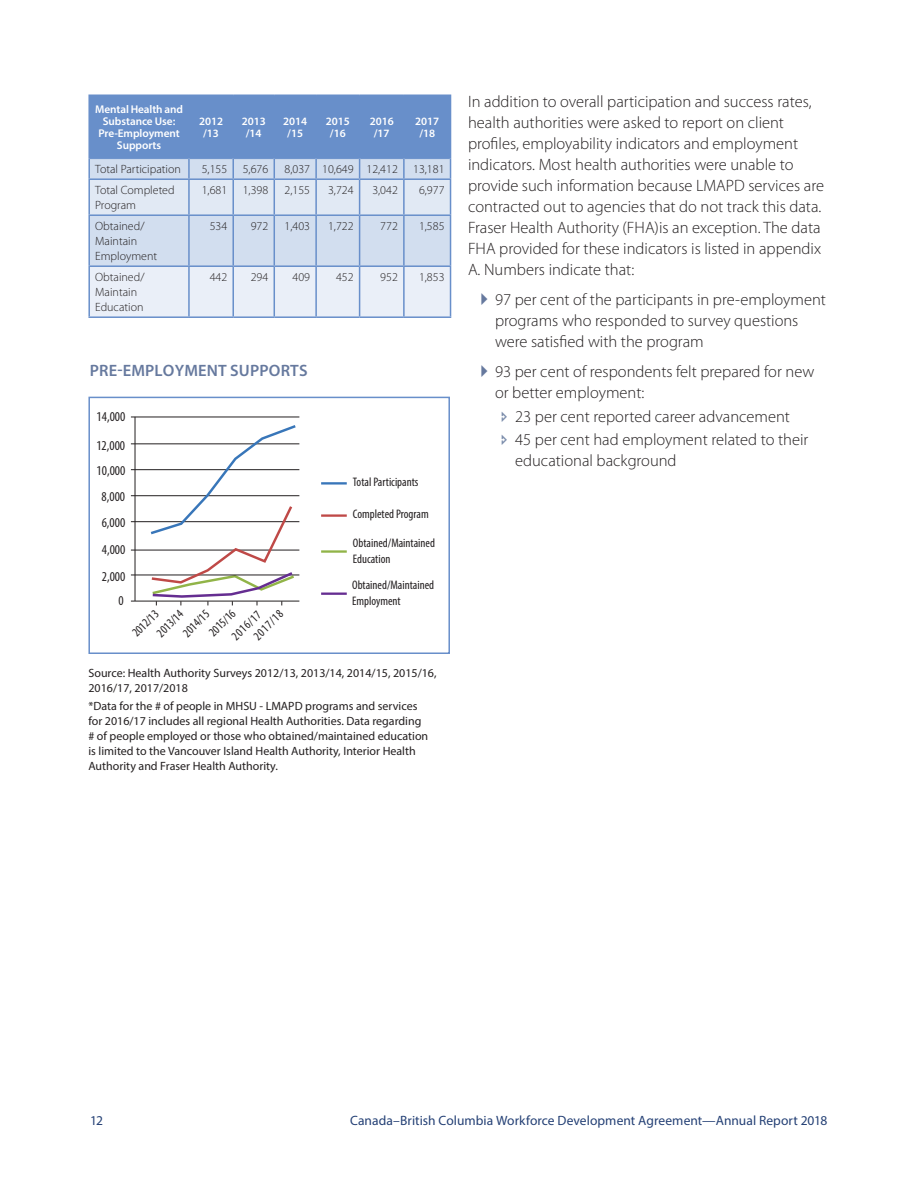
<style>
.page{position:relative;width:918px;height:1188px;background:#fff}
.page>*{position:absolute;margin:0;border:0;box-sizing:border-box;transform-origin:0 0}
.Body_A{font:300 16.5px/21px "Myriad Pro";color:#231f20}
.Head_C{font:600 16.5px "Myriad Pro";letter-spacing:.01em;color:#66799e}
.t1{font:condensed 13.65px/26.1px "Myriad Pro";color:#231f20}
.t2{font:13.5px "Myriad Pro";letter-spacing:.005em;color:#244075}
.t3{font:condensed 12.45px/16px "Myriad Pro";color:#231f20}
.table_footnote{font:12px/15px "Myriad Pro";color:#231f20}
.table_numbr_right{font:300 12px "Myriad Pro";color:#231f20}
.table_txt{font:300 12px/15px "Myriad Pro";color:#231f20}
.table_H_white{font:600 11.25px/12px "Myriad Pro";letter-spacing:-.005em;color:#fff;text-align:center}
</style>
<div class="page">
<hr style="left:88px;top:94px;width:101px;height:2px;background:#688fca">
<hr style="left:88px;top:316px;width:101px;height:2px;background:#688fca">
<hr style="left:189px;top:94px;width:44px;height:2px;background:#688fca">
<hr style="left:189px;top:316px;width:44px;height:2px;background:#688fca">
<hr style="left:233px;top:94px;width:41px;height:2px;background:#688fca">
<hr style="left:233px;top:316px;width:41px;height:2px;background:#688fca">
<hr style="left:274px;top:94px;width:42px;height:2px;background:#688fca">
<hr style="left:274px;top:316px;width:42px;height:2px;background:#688fca">
<hr style="left:316px;top:94px;width:44px;height:2px;background:#688fca">
<hr style="left:316px;top:316px;width:44px;height:2px;background:#688fca">
<hr style="left:360px;top:94px;width:44px;height:2px;background:#688fca">
<hr style="left:360px;top:316px;width:44px;height:2px;background:#688fca">
<hr style="left:404px;top:94px;width:47px;height:2px;background:#688fca">
<hr style="left:404px;top:316px;width:47px;height:2px;background:#688fca">
<svg style="left:88px;top:95px;width:363px;height:222px;background:#b7cae5"></svg>
<hr style="left:88px;top:178px;width:101px;height:2px;background:#688fca">
<hr style="left:88px;top:180px;width:2px;height:34px;background:#688fca">
<hr style="left:189px;top:178px;width:44px;height:2px;background:#688fca">
<hr style="left:233px;top:178px;width:41px;height:2px;background:#688fca">
<hr style="left:274px;top:178px;width:42px;height:2px;background:#688fca">
<hr style="left:316px;top:178px;width:44px;height:2px;background:#688fca">
<hr style="left:360px;top:178px;width:44px;height:2px;background:#688fca">
<hr style="left:404px;top:178px;width:47px;height:2px;background:#688fca">
<hr style="left:450px;top:180px;width:1px;height:34px;background:#688fca">
<hr style="left:88px;top:214px;width:101px;height:2px;background:#688fca">
<hr style="left:88px;top:216px;width:2px;height:49px;background:#688fca">
<hr style="left:189px;top:214px;width:44px;height:2px;background:#688fca">
<hr style="left:233px;top:214px;width:41px;height:2px;background:#688fca">
<hr style="left:274px;top:214px;width:42px;height:2px;background:#688fca">
<hr style="left:316px;top:214px;width:44px;height:2px;background:#688fca">
<hr style="left:360px;top:214px;width:44px;height:2px;background:#688fca">
<hr style="left:404px;top:214px;width:47px;height:2px;background:#688fca">
<hr style="left:450px;top:216px;width:1px;height:49px;background:#688fca">
<hr style="left:88px;top:265px;width:101px;height:2px;background:#688fca">
<hr style="left:189px;top:265px;width:44px;height:2px;background:#688fca">
<hr style="left:233px;top:265px;width:41px;height:2px;background:#688fca">
<hr style="left:274px;top:265px;width:42px;height:2px;background:#688fca">
<hr style="left:316px;top:265px;width:44px;height:2px;background:#688fca">
<hr style="left:360px;top:265px;width:44px;height:2px;background:#688fca">
<hr style="left:404px;top:265px;width:47px;height:2px;background:#688fca">
<hr style="left:131px;top:417px;width:168px;height:1px;background:#231f20">
<hr style="left:131px;top:444px;width:168px;height:1px;background:#231f20">
<hr style="left:131px;top:495px;width:168px;height:1px;background:#231f20">
<hr style="left:131px;top:521px;width:168px;height:1px;background:#231f20">
<hr style="left:131px;top:550px;width:168px;height:1px;background:#231f20">
<hr style="left:131px;top:575px;width:168px;height:1px;background:#231f20">
<hr style="left:131px;top:469px;width:168px;height:1px;background:#231f20">
<hr style="left:135px;top:417px;width:1px;height:184px;background:#231f20">
<hr style="left:131px;top:601px;width:168px;height:1px;background:#231f20">
<hr style="left:321px;top:482px;width:26px;height:3px;background:#3876b9">
<hr style="left:321px;top:514px;width:26px;height:3px;background:#bf4947">
<hr style="left:321px;top:550px;width:26px;height:3px;background:#91b448">
<hr style="left:321px;top:593px;width:26px;height:2px;background:#652d91">
<svg style="left:148px;top:425px;width:150px;height:180px"></svg>
<div style="left:88px;top:397px;width:362px;height:257px;border:2px solid #688fca"></div>
<p class="table_H_white" style="left:95px;top:103px;width:89px">Mental Health and<br>Substance Use:<br>Pre-Employment<br>Supports</p>
<p class="table_H_white" style="left:199px;top:115px;width:25px">2012 /13</p>
<p class="table_H_white" style="left:242px;top:115px;width:25px">2013 /14</p>
<p class="table_H_white" style="left:283px;top:115px;width:25px">2014 /15</p>
<p class="table_H_white" style="left:326px;top:115px;width:25px">2015 /16</p>
<p class="table_H_white" style="left:370px;top:115px;width:25px">2016 /17</p>
<p class="table_H_white" style="left:415px;top:115px;width:25px">2017 /18</p>
<p class="table_txt" style="left:95px;top:162px;width:87px">Total Participation</p>
<p class="table_numbr_right" style="left:202px;top:162px;width:27px">5,155</p>
<p class="table_numbr_right" style="left:243px;top:162px;width:27px">5,676</p>
<p class="table_numbr_right" style="left:285px;top:162px;width:27px">8,037</p>
<p class="table_numbr_right" style="left:322px;top:162px;width:33px">10,649</p>
<p class="table_numbr_right" style="left:367px;top:162px;width:33px">12,412</p>
<p class="table_numbr_right" style="left:413px;top:162px;width:33px">13,181</p>
<p class="table_txt" style="left:95px;top:183px;width:81px">Total Completed<br>Program</p>
<p class="table_numbr_right" style="left:202px;top:183px;width:27px">1,681</p>
<p class="table_numbr_right" style="left:243px;top:183px;width:27px">1,398</p>
<p class="table_numbr_right" style="left:285px;top:183px;width:27px">2,155</p>
<p class="table_numbr_right" style="left:328px;top:183px;width:27px">3,724</p>
<p class="table_numbr_right" style="left:372px;top:183px;width:27px">3,042</p>
<p class="table_numbr_right" style="left:419px;top:183px;width:27px">6,977</p>
<p class="table_txt" style="left:95px;top:219px;width:63px">Obtained/<br>Maintain<br>Employment</p>
<p class="table_numbr_right" style="left:210px;top:219px;width:19px">534</p>
<p class="table_numbr_right" style="left:251px;top:219px;width:19px">972</p>
<p class="table_numbr_right" style="left:285px;top:219px;width:27px">1,403</p>
<p class="table_numbr_right" style="left:328px;top:219px;width:27px">1,722</p>
<p class="table_numbr_right" style="left:380px;top:219px;width:19px">772</p>
<p class="table_numbr_right" style="left:419px;top:219px;width:27px">1,585</p>
<p class="table_txt" style="left:95px;top:270px;width:51px">Obtained/<br>Maintain<br>Education</p>
<p class="table_numbr_right" style="left:210px;top:270px;width:19px">442</p>
<p class="table_numbr_right" style="left:251px;top:270px;width:19px">294</p>
<p class="table_numbr_right" style="left:293px;top:270px;width:19px">409</p>
<p class="table_numbr_right" style="left:336px;top:270px;width:19px">452</p>
<p class="table_numbr_right" style="left:380px;top:270px;width:19px">952</p>
<p class="table_numbr_right" style="left:419px;top:270px;width:27px">1,853</p>
<p class="Head_C" style="left:90px;top:360px;width:219px">PRE-EMPLOYMENT SUPPORTS</p>
<p class="t1" style="left:96px;top:402px;width:30px;line-height:29px">14,000<br>12,000</p>
<p class="t1" style="left:97px;top:458px;width:30px;text-align:center">10,000<br>8,000<br>6,000</p>
<p class="t1" style="left:102px;top:536px;width:25px">4,000</p>
<p class="t1" style="left:102px;top:563px;width:25px">2,000</p>
<p class="t1" style="left:118px;top:587px;width:7px">0</p>
<p class="t3" style="left:179px;top:629px;width:34px;rotate:-45deg">2014/15</p>
<p class="t3" style="left:205px;top:628px;width:34px;rotate:-45deg">2015/16</p>
<p class="t3" style="left:153px;top:629px;width:34px;rotate:-45deg">2013/14</p>
<p class="t3" style="left:250px;top:632px;width:38px;rotate:-45deg">2017/18</p>
<p class="t3" style="left:128px;top:629px;width:34px;rotate:-45deg">2012/13</p>
<p class="t3" style="left:228px;top:632px;width:38px;rotate:-45deg">2016/17</p>
<p class="t3" style="left:353px;top:474px;width:67px">Total Participants</p>
<p class="t3" style="left:353px;top:506px;width:77px">Completed Program</p>
<p class="t3" style="left:353px;top:535px;width:83px">Obtained/Maintained<br>Education</p>
<p class="t3" style="left:352px;top:576px;width:83px">Obtained/Maintained<br>Employment</p>
<p class="table_footnote" style="left:88px;top:665px;width:350px">Source: Health Authority Surveys 2012/13, 2013/14, 2014/15, 2015/16,<br>2016/17, 2017/2018</p>
<p class="table_footnote" style="left:88px;top:699px;width:341px">*Data for the # of people in MHSU - LMAPD programs and services for 2016/17 includes all regional Health Authorities. Data regarding # of people employed or those who obtained/maintained education is limited to the Vancouver Island Health Authority, Interior Health Authority and Fraser Health Authority.</p>
<p class="Body_A" style="left:468px;top:91px;width:358px">In addition to overall participation and success rates, health authorities were asked to report on client profiles, employability indicators and employment indicators. Most health authorities were unable to provide such information because LMAPD services are contracted out to agencies that do not track this data.<br>Fraser Health Authority (FHA)is an exception. The data FHA provided for these indicators is listed in appendix A. Numbers indicate that:</p>
<p class="Body_A" style="left:495px;top:289px;width:332px">97 per cent of the participants in pre-employment programs who responded to survey questions were satisfied with the program</p>
<p class="Body_A" style="left:495px;top:361px;width:321px">93 per cent of respondents felt prepared for new or better employment:</p>
<p class="Body_A" style="left:515px;top:406px;width:276px">23 per cent reported career advancement</p>
<p class="Body_A" style="left:515px;top:429px;width:295px">45 per cent had employment related to their educational background</p>
<p class="t2" style="left:90px;top:1112px;width:14px">12</p>
<p class="t2" style="left:350px;top:1112px;width:479px">Canada–British Columbia Workforce Development Agreement—Annual Report 2018</p>
</div>
